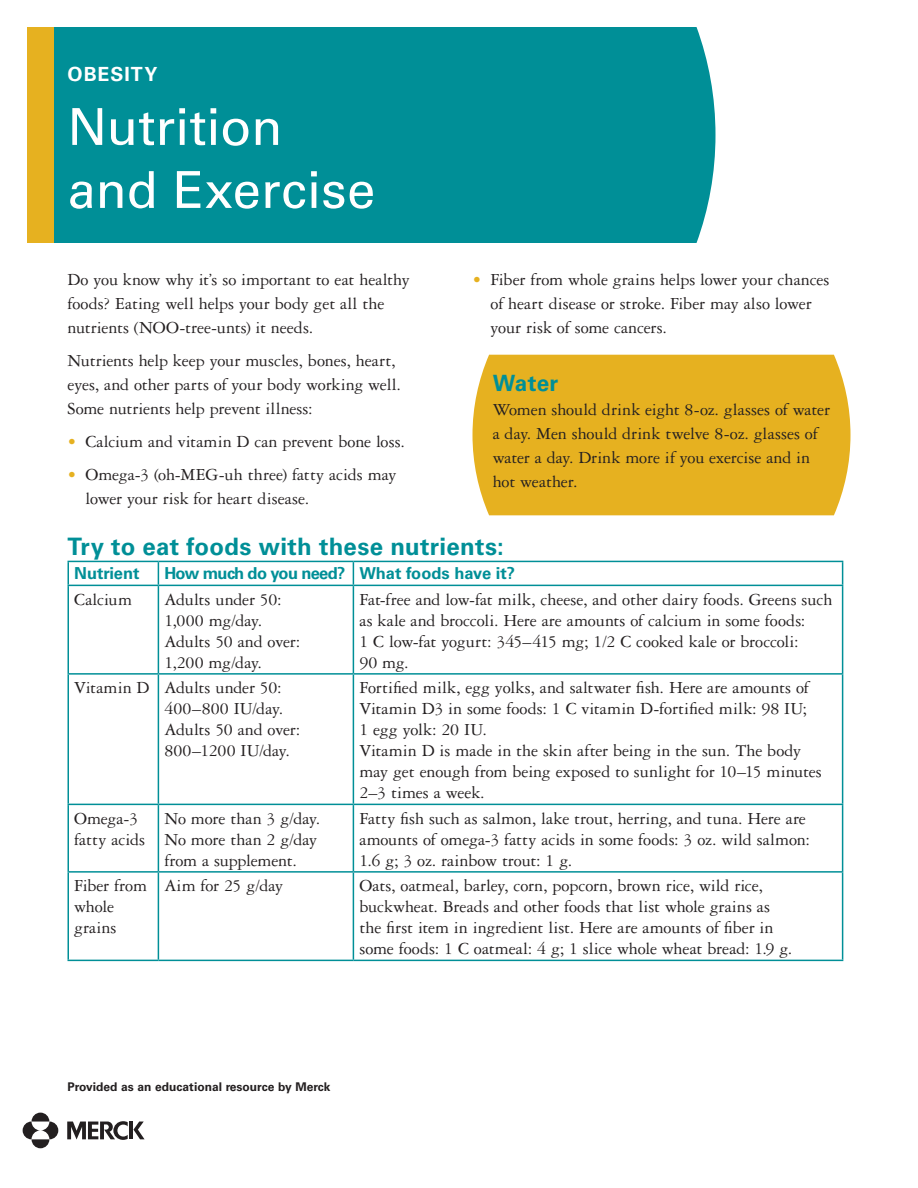
<style>
.page{position:relative;width:918px;height:1188px;background:#fff}
.page>*{position:absolute;margin:0;border:0;box-sizing:border-box;transform-origin:0 0}
.Title_Text_5{font:51px/63px "Univers LT Std";color:#fff}
.Subhead_Text{font:700 24px "Univers LT Std";letter-spacing:.015em;color:#008f97}
.Callout_Text_Title{font:700 22.5px "Univers LT Std";letter-spacing:.01em;color:#008f97}
.t1{font:700 19.5px "Univers LT Std";letter-spacing:.05em;color:#fff}
.Body_Copy{font:18px/21px "Garamond Three";letter-spacing:-.005em;color:#231f20}
.t2{font:700 16.5px "Univers LT Std";color:#008f97}
.t3{font:700 16.5px "Univers LT Std";letter-spacing:-.04em;color:#008f97}
.t4{font:700 12px "Univers LT Std";color:#231f20}
.s1{color:#e6b120}
</style>
<div class="page">
<div style="left:54px;top:27px;width:662px;height:216px;background:#008f97"></div>
<div style="left:27px;top:27px;width:27px;height:216px;background:#e6b120"></div>
<div style="left:472px;top:355px;width:378px;height:160px;background:#e6b120"></div>
<svg style="left:68px;top:562px;width:1px;height:23px"></svg>
<hr style="left:68px;top:561px;width:90px;height:1px;background:#008f97">
<svg style="left:158px;top:562px;width:1px;height:23px"></svg>
<svg style="left:353px;top:562px;width:1px;height:23px"></svg>
<hr style="left:158px;top:561px;width:195px;height:1px;background:#008f97">
<hr style="left:353px;top:561px;width:490px;height:1px;background:#008f97">
<svg style="left:842px;top:562px;width:1px;height:23px"></svg>
<hr style="left:68px;top:586px;width:1px;height:87px;background:#008f97">
<hr style="left:68px;top:675px;width:1px;height:129px;background:#008f97">
<hr style="left:68px;top:805px;width:1px;height:66px;background:#008f97">
<hr style="left:68px;top:873px;width:1px;height:87px;background:#008f97">
<hr style="left:68px;top:585px;width:90px;height:1px;background:#008f97">
<hr style="left:68px;top:673px;width:90px;height:2px;background:#008f97">
<hr style="left:68px;top:804px;width:90px;height:1px;background:#008f97">
<hr style="left:68px;top:871px;width:90px;height:2px;background:#008f97">
<hr style="left:158px;top:586px;width:1px;height:87px;background:#008f97">
<hr style="left:353px;top:586px;width:1px;height:87px;background:#008f97">
<hr style="left:158px;top:675px;width:1px;height:129px;background:#008f97">
<hr style="left:353px;top:675px;width:1px;height:129px;background:#008f97">
<hr style="left:158px;top:805px;width:1px;height:66px;background:#008f97">
<hr style="left:353px;top:805px;width:1px;height:66px;background:#008f97">
<hr style="left:158px;top:873px;width:1px;height:87px;background:#008f97">
<hr style="left:353px;top:873px;width:1px;height:87px;background:#008f97">
<hr style="left:158px;top:585px;width:195px;height:1px;background:#008f97">
<hr style="left:353px;top:585px;width:490px;height:1px;background:#008f97">
<hr style="left:158px;top:673px;width:195px;height:2px;background:#008f97">
<hr style="left:353px;top:673px;width:490px;height:2px;background:#008f97">
<hr style="left:158px;top:804px;width:195px;height:1px;background:#008f97">
<hr style="left:353px;top:804px;width:490px;height:1px;background:#008f97">
<hr style="left:158px;top:871px;width:195px;height:2px;background:#008f97">
<hr style="left:353px;top:871px;width:490px;height:2px;background:#008f97">
<hr style="left:842px;top:586px;width:1px;height:87px;background:#008f97">
<hr style="left:842px;top:675px;width:1px;height:129px;background:#008f97">
<hr style="left:842px;top:805px;width:1px;height:66px;background:#008f97">
<hr style="left:842px;top:873px;width:1px;height:87px;background:#008f97">
<hr style="left:68px;top:960px;width:90px;height:1px;background:#008f97">
<hr style="left:158px;top:960px;width:195px;height:1px;background:#008f97">
<hr style="left:353px;top:960px;width:490px;height:1px;background:#008f97">
<svg style="left:67px;top:1121px;width:78px;height:19px"></svg>
<svg style="left:32px;top:1113px;width:17px;height:9px"></svg>
<svg style="left:32px;top:1139px;width:17px;height:9px"></svg>
<svg style="left:23px;top:1122px;width:17px;height:17px"></svg>
<svg style="left:41px;top:1122px;width:17px;height:17px"></svg>
<p class="t1" style="left:68px;top:63px;width:91px">OBESITY</p>
<p class="Title_Text_5" style="left:68px;top:96px;width:309px">Nutrition and Exercise</p>
<p class="Body_Copy" style="left:68px;top:267px;width:344px;line-height:24px">Do you know why it’s so important to eat healthy foods? Eating well helps your body get all the nutrients (NOO-tree-unts) it needs.</p>
<p class="Body_Copy" style="left:68px;top:348px;width:335px;line-height:24px">Nutrients help keep your muscles, bones, heart, eyes, and other parts of your body working well.<br>Some nutrients help prevent illness:</p>
<p class="Body_Copy" style="left:68px;top:431px;width:339px"><span class="s1">•</span> Calcium and vitamin D can prevent bone loss.</p>
<p class="Body_Copy" style="left:86px;top:462px;width:313px;line-height:24px;text-indent:-18px"><span class="s1">•</span> Omega-3 (oh-MEG-uh three) fatty acids may lower your risk for heart disease.</p>
<p class="Body_Copy" style="left:490px;top:267px;width:341px;line-height:24px;text-indent:-18px"><span class="s1">•</span> Fiber from whole grains helps lower your chances of heart disease or stroke. Fiber may also lower your risk of some cancers.</p>
<p class="Callout_Text_Title" style="left:493px;top:370px;width:67px">Water</p>
<p class="Body_Copy" style="left:493px;top:398px;width:339px;line-height:24px">Women should drink eight 8-oz. glasses of water a day. Men should drink twelve 8-oz. glasses of water a day. Drink more if you exercise and in hot weather.</p>
<p class="Subhead_Text" style="left:68px;top:532px;width:438px">Try to eat foods with these nutrients:</p>
<p class="t2" style="left:74px;top:564px;width:67px">Nutrient</p>
<p class="t3" style="left:164px;top:564px;width:183px">How much do you need?</p>
<p class="t2" style="left:359px;top:564px;width:157px">What foods have it?</p>
<p class="Body_Copy" style="left:74px;top:589px;width:59px">Calcium</p>
<p class="Body_Copy" style="left:164px;top:589px;width:137px">Adults under 50:<br>1,000 mg/day.<br>Adults 50 and over:<br>1,200 mg/day.</p>
<p class="Body_Copy" style="left:359px;top:589px;width:474px">Fat-free and low-fat milk, cheese, and other dairy foods. Greens such as kale and broccoli. Here are amounts of calcium in some foods:<br>1 C low-fat yogurt: 345–415 mg; 1/2 C cooked kale or broccoli:<br>90 mg.</p>
<p class="Body_Copy" style="left:74px;top:677px;width:77px">Vitamin D</p>
<p class="Body_Copy" style="left:164px;top:677px;width:137px">Adults under 50:<br>400–800 IU/day.<br>Adults 50 and over:<br>800–1200 IU/day.</p>
<p class="Body_Copy" style="left:359px;top:677px;width:464px">Fortified milk, egg yolks, and saltwater fish. Here are amounts of Vitamin D3 in some foods: 1 C vitamin D-fortified milk: 98 IU;<br>1 egg yolk: 20 IU.<br>Vitamin D is made in the skin after being in the sun. The body may get enough from being exposed to sunlight for 10–15 minutes 2–3 times a week.</p>
<p class="Body_Copy" style="left:74px;top:808px;width:72px">Omega-3 fatty acids</p>
<p class="Body_Copy" style="left:164px;top:808px;width:157px">No more than 3 g/day.<br>No more than 2 g/day from a supplement.</p>
<p class="Body_Copy" style="left:359px;top:808px;width:452px">Fatty fish such as salmon, lake trout, herring, and tuna. Here are amounts of omega-3 fatty acids in some foods: 3 oz. wild salmon:<br>1.6 g; 3 oz. rainbow trout: 1 g.</p>
<p class="Body_Copy" style="left:74px;top:875px;width:74px">Fiber from whole grains</p>
<p class="Body_Copy" style="left:164px;top:875px;width:120px">Aim for 25 g/day</p>
<p class="Body_Copy" style="left:359px;top:875px;width:434px">Oats, oatmeal, barley, corn, popcorn, brown rice, wild rice, buckwheat. Breads and other foods that list whole grains as the first item in ingredient list. Here are amounts of fiber in some foods: 1 C oatmeal: 4 g; 1 slice whole wheat bread: 1.9 g.</p>
<p class="t4" style="left:67px;top:1080px;width:264px">Provided as an educational resource by Merck</p>
</div>
